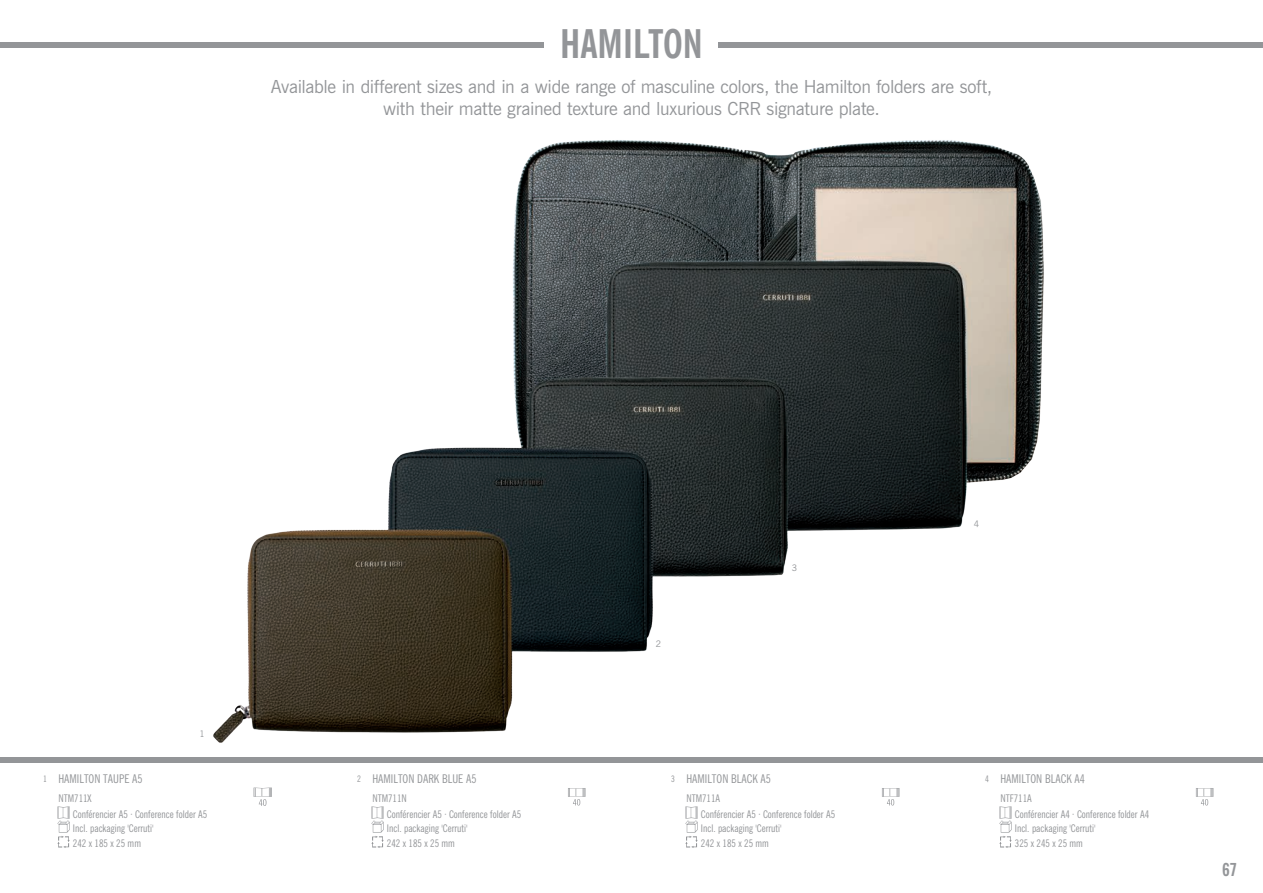
<style>
.page{position:relative;width:1263px;height:893px;background:#fff}
.page>*{position:absolute;margin:0;border:0;box-sizing:border-box;transform-origin:0 0}
.t1{font:700 condensed 39.45px "News Gothic BT";color:#939598}
.t2{font:18px "News Gothic BT";letter-spacing:-.015em;color:#939598}
.t3{font:700 condensed 18px "News Gothic BT";color:#939598}
.t4{font:condensed 12px "News Gothic BT";color:#939598}
.t5{font:condensed 10.5px "News Gothic BT";color:#939598}
.t6{font:9px "News Gothic BT";color:#939598}
.t7{font:condensed 9px "News Gothic BT";color:#939598}
</style>
<div class="page">
<div style="left:0;top:43px;width:1263px;height:5px;background:#939598"></div>
<div style="left:0;top:757px;width:1263px;height:5px;background:#939598"></div>
<div style="left:545px;top:26px;width:173px;height:53px;background:#fff"></div>
<img style="left:169px;top:140px;width:900px;height:623px">
<svg style="left:57px;top:806px;width:13px;height:42px"></svg>
<svg style="left:254px;top:788px;width:18px;height:18px"></svg>
<svg style="left:685px;top:806px;width:13px;height:42px"></svg>
<svg style="left:882px;top:788px;width:17px;height:17px"></svg>
<svg style="left:371px;top:806px;width:13px;height:42px"></svg>
<svg style="left:568px;top:788px;width:17px;height:17px"></svg>
<svg style="left:999px;top:806px;width:12px;height:42px"></svg>
<svg style="left:1196px;top:788px;width:17px;height:17px"></svg>
<p class="t1" style="left:560px;top:19px;width:144px">HAMILTON</p>
<p class="t2" style="left:271px;top:76px;width:723px">Available in different sizes and in a wide range of masculine colors, the Hamilton folders are soft,</p>
<p class="t2" style="left:383px;top:97px;width:498px">with their matte grained texture and luxurious CRR signature plate.</p>
<p class="t6" style="left:199px;top:728px;width:7px">1</p>
<p class="t7" style="left:43px;top:774px;width:5px">1</p>
<p class="t4" style="left:58px;top:771px;width:86px">HAMILTON TAUPE A5</p>
<p class="t5" style="left:73px;top:808px;width:136px">Conférencier A5 · Conference folder A5</p>
<p class="t5" style="left:73px;top:822px;width:82px">Incl. packaging 'Cerruti'</p>
<p class="t5" style="left:58px;top:792px;width:35px">NTM711X</p>
<p class="t5" style="left:73px;top:836px;width:70px">242 x 185 x 25 mm</p>
<p class="t7" style="left:357px;top:774px;width:5px">2</p>
<p class="t4" style="left:372px;top:771px;width:106px">HAMILTON DARK BLUE A5</p>
<p class="t5" style="left:387px;top:808px;width:136px">Conférencier A5 · Conference folder A5</p>
<p class="t5" style="left:387px;top:822px;width:82px">Incl. packaging 'Cerruti'</p>
<p class="t5" style="left:372px;top:792px;width:36px">NTM711N</p>
<p class="t5" style="left:387px;top:836px;width:70px">242 x 185 x 25 mm</p>
<p class="t6" style="left:656px;top:638px;width:7px">2</p>
<p class="t6" style="left:792px;top:562px;width:7px">3</p>
<p class="t7" style="left:671px;top:774px;width:5px">3</p>
<p class="t4" style="left:686px;top:771px;width:86px">HAMILTON BLACK A5</p>
<p class="t5" style="left:701px;top:808px;width:136px">Conférencier A5 · Conference folder A5</p>
<p class="t5" style="left:701px;top:822px;width:82px">Incl. packaging 'Cerruti'</p>
<p class="t5" style="left:686px;top:792px;width:35px">NTM711A</p>
<p class="t5" style="left:701px;top:836px;width:70px">242 x 185 x 25 mm</p>
<p class="t6" style="left:974px;top:518px;width:7px">4</p>
<p class="t7" style="left:985px;top:774px;width:5px">4</p>
<p class="t4" style="left:1000px;top:771px;width:86px">HAMILTON BLACK A4</p>
<p class="t5" style="left:1015px;top:808px;width:136px">Conférencier A4 · Conference folder A4</p>
<p class="t5" style="left:1015px;top:822px;width:82px">Incl. packaging 'Cerruti'</p>
<p class="t5" style="left:1000px;top:792px;width:33px">NTF711A</p>
<p class="t5" style="left:1015px;top:836px;width:70px">325 x 245 x 25 mm</p>
<p class="t3" style="left:1222px;top:858px;width:17px">67</p>
</div>
